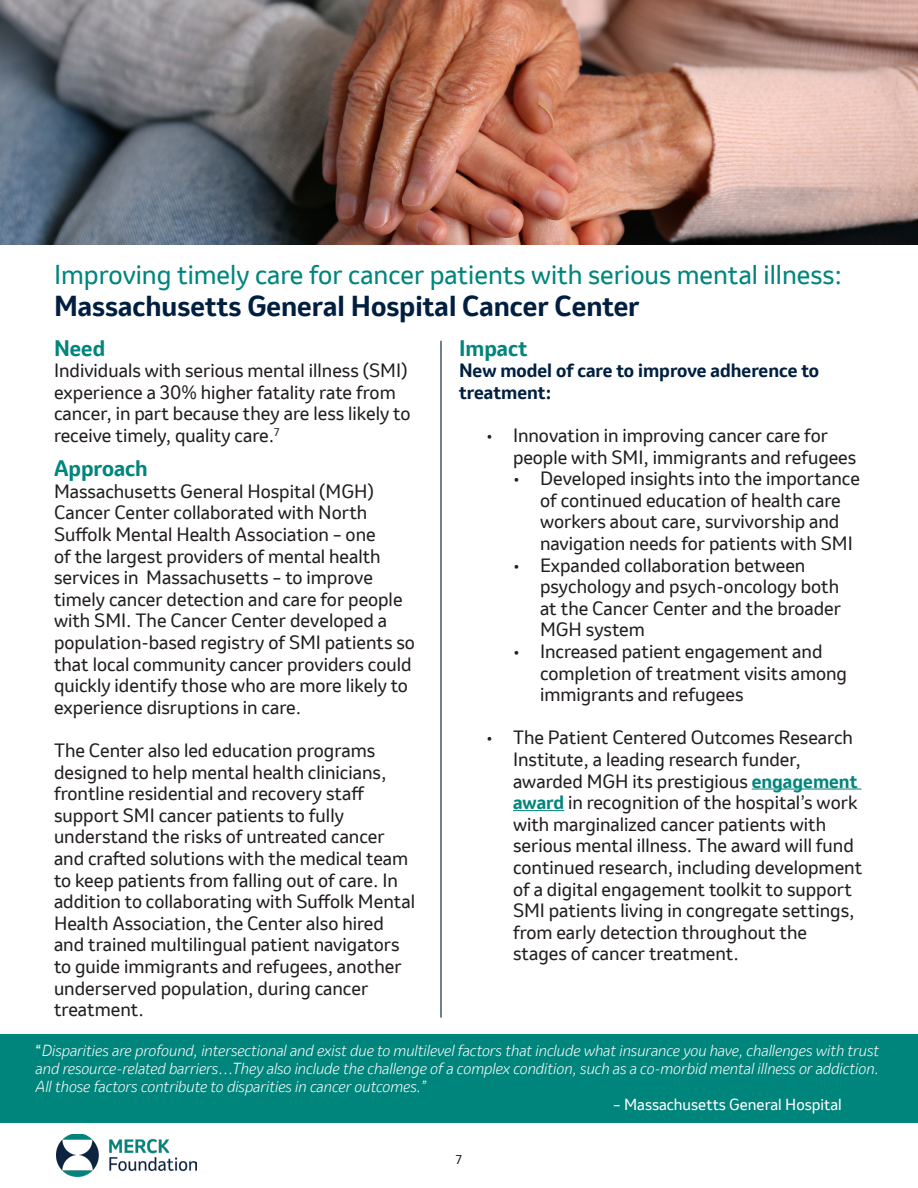
<style>
.page{position:relative;width:918px;height:1188px;background:#fff}
.page>*{position:absolute;margin:0;border:0;box-sizing:border-box;transform-origin:0 0}
.t1{font:700 27px "Invention";color:#001f40}
.t2{font:25.5px "Invention";color:#00857c}
.Paragraph_Style_1{font:700 21px "Invention";color:#00857c}
.Paragraph_Style_1-2{font:18px/21.6px "Invention";color:#231f20}
.Paragraph_Style_1-3{font:700 18px/21.6px "Invention";color:#001f40}
.Paragraph_Style_1-4{font:italic 300 15px/18px "Invention";color:#fff;text-align:justify}
.Paragraph_Style_1-5{font:15px "Invention";color:#fff}
.t3{font:12px "Invention";color:#231f20}
.s1{font-weight:700;color:#00857c}
.s2{font-weight:400;font-style:normal}
</style>
<div class="page">
<img style="left:0;top:0;width:918px;height:244px">
<img style="left:56px;top:1134px;width:141px;height:43px">
<hr style="left:752px;top:789px;width:109px;height:1px;background:#00857c">
<hr style="left:513px;top:810px;width:51px;height:1px;background:#00857c">
<hr style="left:440px;top:341px;width:2px;height:676px;background:#001f40">
<div style="left:0;top:1034px;width:918px;height:89px;background:#00857c"></div>
<p class="t2" style="left:54px;top:256px;width:790px">Improving timely care for cancer patients with serious mental illness:</p>
<p class="t1" style="left:54px;top:287px;width:587px">Massachusetts General Hospital Cancer Center</p>
<p class="Paragraph_Style_1" style="left:54px;top:333px;width:53px">Need</p>
<p class="Paragraph_Style_1-2" style="left:54px;top:360px;width:358px">Individuals with serious mental illness (SMI) experience a 30% higher fatality rate from cancer, in part because they are less likely to receive timely, quality care.<sup>7</sup></p>
<p class="Paragraph_Style_1" style="left:54px;top:453px;width:95px">Approach</p>
<p class="Paragraph_Style_1-2" style="left:54px;top:480px;width:363px">Massachusetts General Hospital (MGH)<br>Cancer Center collaborated with North Suffolk Mental Health Association – one<br>of the largest providers of mental health services in Massachusetts – to improve timely cancer detection and care for people with SMI. The Cancer Center developed a population-based registry of SMI patients so that local community cancer providers could quickly identify those who are more likely to experience disruptions in care.</p>
<p class="Paragraph_Style_1-2" style="left:54px;top:739px;width:363px">The Center also led education programs designed to help mental health clinicians, frontline residential and recovery staff support SMI cancer patients to fully understand the risks of untreated cancer and crafted solutions with the medical team to keep patients from falling out of care. In addition to collaborating with Suffolk Mental Health Association, the Center also hired and trained multilingual patient navigators to guide immigrants and refugees, another underserved population, during cancer treatment.</p>
<p class="Paragraph_Style_1" style="left:459px;top:333px;width:70px">Impact</p>
<p class="Paragraph_Style_1-3" style="left:459px;top:360px;width:362px">New model of care to improve adherence to treatment:</p>
<p class="Paragraph_Style_1-2" style="left:513px;top:424px;width:345px;text-indent:-27px">• Innovation in improving cancer care for people with SMI, immigrants and refugees</p>
<p class="Paragraph_Style_1-2" style="left:540px;top:468px;width:322px;text-indent:-27px">• Developed insights into the importance of continued education of health care workers about care, survivorship and navigation needs for patients with SMI</p>
<p class="Paragraph_Style_1-2" style="left:540px;top:554px;width:303px;text-indent:-27px">• Expanded collaboration between psychology and psych-oncology both at the Cancer Center and the broader<br>MGH system</p>
<p class="Paragraph_Style_1-2" style="left:540px;top:640px;width:309px;text-indent:-27px">• Increased patient engagement and completion of treatment visits among immigrants and refugees</p>
<p class="Paragraph_Style_1-2" style="left:513px;top:727px;width:351px;text-indent:-27px">• The Patient Centered Outcomes Research Institute, a leading research funder, awarded MGH its prestigious <span class="s1">engagement award</span> in recognition of the hospital’s work with marginalized cancer patients with serious mental illness. The award will fund continued research, including development of a digital engagement toolkit to support SMI patients living in congregate settings, from early detection throughout the stages of cancer treatment.</p>
<p class="Paragraph_Style_1-4" style="left:36px;top:1042px;width:845px"><span class="s2">“</span>Disparities are profound, intersectional and exist due to multilevel factors that include what insurance you have, challenges with trust and resource-related barriers…They also include the challenge of a complex condition, such as a co-morbid mental illness or addiction.<br>All those factors contribute to disparities in cancer outcomes.”</p>
<p class="Paragraph_Style_1-5" style="left:613px;top:1094px;width:230px">– Massachusetts General Hospital</p>
<p class="t3" style="left:456px;top:1151px;width:8px">7</p>
</div>
